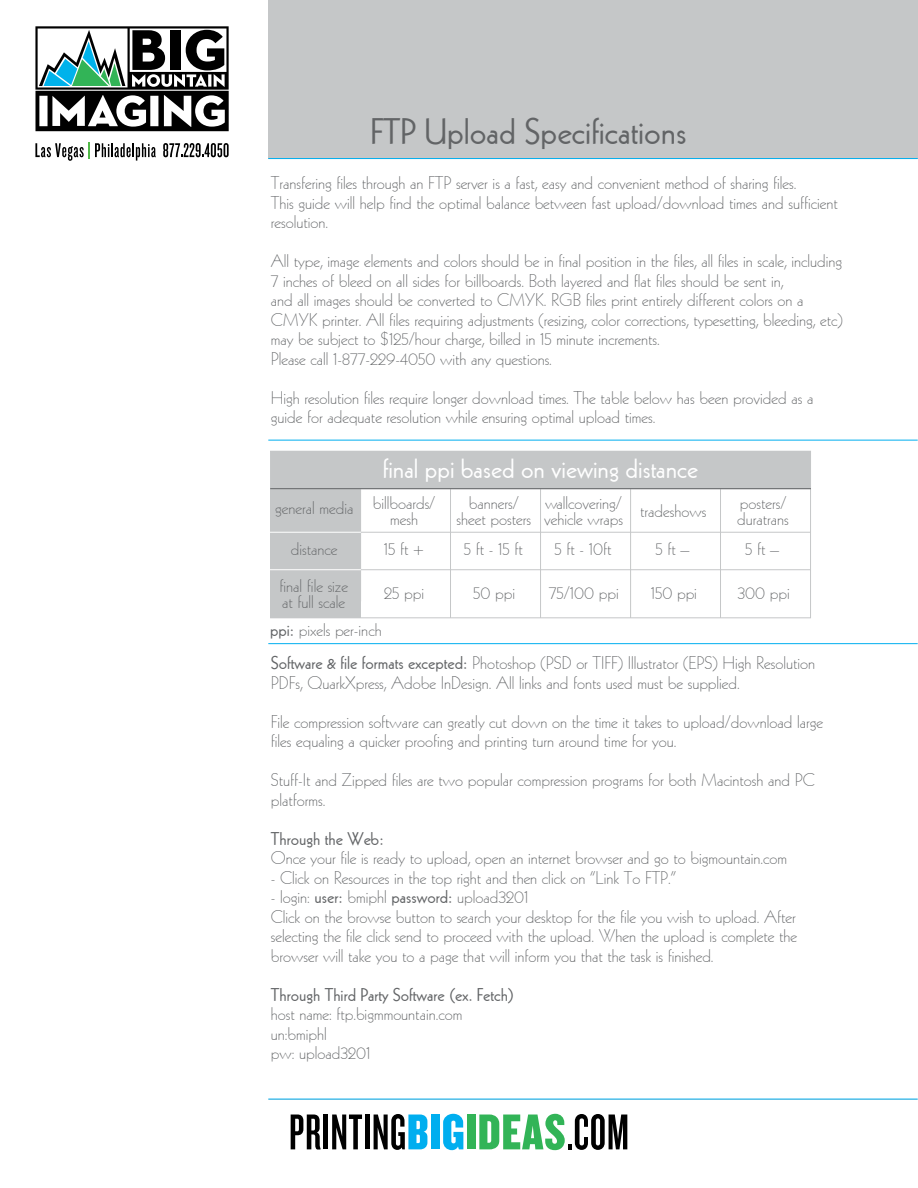
<style>
.page{position:relative;width:918px;height:1188px;background:#fff}
.page>*{position:absolute;margin:0;border:0;box-sizing:border-box;transform-origin:0 0}
.t1{font:36px "Kabel";color:#626466}
.t2{font:27px "Kabel";color:#fff}
.t3{font:300 18px/19.5px "Kabel";color:#626466}
.t4{font:18px "Kabel";color:#626466}
.s1{font-weight:400}
</style>
<div class="page">
<div style="left:268px;top:0;width:650px;height:159px;background:#c5c7c8"></div>
<hr style="left:268px;top:158px;width:650px;height:1px;background:#00aeef">
<hr style="left:268px;top:440px;width:650px;height:1px;background:#00aeef">
<hr style="left:268px;top:1099px;width:650px;height:1px;background:#00aeef">
<hr style="left:268px;top:643px;width:650px;height:1px;background:#00aeef">
<hr style="left:271px;top:569px;width:540px;height:1px;background:#c5c7c8">
<hr style="left:271px;top:532px;width:540px;height:1px;background:#c5c7c8">
<hr style="left:720px;top:451px;width:1px;height:167px;background:#c5c7c8">
<hr style="left:630px;top:451px;width:1px;height:167px;background:#c5c7c8">
<hr style="left:540px;top:451px;width:1px;height:167px;background:#c5c7c8">
<hr style="left:450px;top:451px;width:1px;height:167px;background:#c5c7c8">
<div style="left:271px;top:451px;width:539px;height:38px;background:#c5c7c8"></div>
<div style="left:270px;top:487px;width:91px;height:131px;background:#c5c7c8"></div>
<hr style="left:270px;top:532px;width:91px;height:1px;background:#fff">
<hr style="left:270px;top:569px;width:91px;height:1px;background:#fff">
<hr style="left:270px;top:488px;width:541px;height:1px;background:#626466">
<svg style="left:35px;top:26px;width:194px;height:105px"></svg>
<svg style="left:291px;top:1115px;width:29px;height:35px"></svg>
<hr style="left:324px;top:1115px;width:4px;height:34px;background:#000">
<svg style="left:332px;top:1115px;width:30px;height:34px"></svg>
<div style="left:365px;top:1115px;width:5px;height:34px;background:#000"></div>
<svg style="left:374px;top:1114px;width:53px;height:36px"></svg>
<div style="left:431px;top:1115px;width:8px;height:34px;background:#00aeef"></div>
<svg style="left:443px;top:1114px;width:20px;height:36px"></svg>
<div style="left:467px;top:1115px;width:8px;height:34px;background:#32b457"></div>
<svg style="left:479px;top:1114px;width:148px;height:36px"></svg>
<svg style="left:35px;top:142px;width:121px;height:19px"></svg>
<svg style="left:163px;top:143px;width:66px;height:14px"></svg>
<h1 class="t1" style="left:371px;top:111px;width:318px">FTP Upload Specifications</h1>
<p class="t3" style="left:271px;top:174px;width:569px">Transfering files through an FTP server is a fast, easy and convenient method of sharing files.<br>This guide will help find the optimal balance between fast upload/download times and sufficient resolution.</p>
<p class="t3" style="left:271px;top:252px;width:574px">All type, image elements and colors should be in final position in the files, all files in scale, including 7 inches of bleed on all sides for billboards. Both layered and flat files should be sent in,<br>and all images should be converted to CMYK. RGB files print entirely different colors on a CMYK printer. All files requiring adjustments (resizing, color corrections, typesetting, bleeding, etc) may be subject to $125/hour charge, billed in 15 minute increments.<br>Please call 1-877-229-4050 with any questions.</p>
<p class="t3" style="left:271px;top:388px;width:544px">High resolution files require longer download times. The table below has been provided as a guide for adequate resolution while ensuring optimal upload times.</p>
<p class="t3" style="left:275px;top:498px;width:80px">general media</p>
<p class="t3" style="left:280px;top:531px;width:70px;line-height:36.6px;text-align:center">distance final file size</p>
<p class="t3" style="left:282px;top:593px;width:65px">at full scale</p>
<h2 class="t2" style="left:383px;top:453px;width:317px">final ppi based on viewing distance</h2>
<p class="t3" style="left:373px;top:495px;width:64px;line-height:16.5px;text-align:center">billboards/ mesh</p>
<p class="t3" style="left:384px;top:540px;width:42px">15 ft +</p>
<p class="t3" style="left:384px;top:584px;width:41px">25 ppi</p>
<p class="t3" style="left:457px;top:495px;width:76px;line-height:16.5px;text-align:center">banners/ sheet posters</p>
<p class="t3" style="left:544px;top:495px;width:80px;line-height:16.5px">wallcovering/ vehicle wraps</p>
<p class="t3" style="left:640px;top:501px;width:68px">tradeshows</p>
<p class="t3" style="left:464px;top:540px;width:60px">5 ft - 15 ft</p>
<p class="t3" style="left:554px;top:540px;width:58px">5 ft - 10ft</p>
<p class="t3" style="left:656px;top:540px;width:35px">5 ft –</p>
<p class="t3" style="left:745px;top:540px;width:35px">5 ft –</p>
<p class="t3" style="left:473px;top:584px;width:43px">50 ppi</p>
<p class="t3" style="left:549px;top:584px;width:71px">75/100 ppi</p>
<p class="t3" style="left:651px;top:584px;width:48px">150 ppi</p>
<p class="t3" style="left:738px;top:584px;width:54px">300 ppi</p>
<p class="t3" style="left:737px;top:495px;width:53px;line-height:16.5px">posters/ duratrans</p>
<p class="t3" style="left:270px;top:621px;width:113px"><span class="s1">ppi:</span> pixels per-inch</p>
<p class="t3" style="left:271px;top:654px;width:546px"><span class="s1">Software &amp; file formats excepted:</span> Photoshop (PSD or TIFF) Illustrator (EPS) High Resolution<br>PDFs, QuarkXpress, Adobe InDesign. All links and fonts used must be supplied.</p>
<p class="t3" style="left:271px;top:712px;width:554px">File compression software can greatly cut down on the time it takes to upload/download large files equaling a quicker proofing and printing turn around time for you.</p>
<p class="t3" style="left:271px;top:771px;width:545px">Stuff-It and Zipped files are two popular compression programs for both Macintosh and PC platforms.</p>
<p class="t4" style="left:271px;top:828px;width:114px">Through the Web:</p>
<p class="t3" style="left:271px;top:849px;width:518px">Once your file is ready to upload, open an internet browser and go to bigmountain.com</p>
<p class="t3" style="left:271px;top:868px;width:407px">- Click on Resources in the top right and then click on “Link To FTP.”</p>
<p class="t3" style="left:271px;top:888px;width:528px">- login: <span class="s1">user:</span> bmiphl <span class="s1">password:</span> upload3201<br>Click on the browse button to search your desktop for the file you wish to upload. After selecting the file click send to proceed with the upload. When the upload is complete the browser will take you to a page that will inform you that the task is finished.</p>
<p class="t4" style="left:271px;top:984px;width:245px">Through Third Party Software (ex. Fetch)</p>
<p class="t3" style="left:271px;top:1005px;width:193px">host name: ftp.bigmmountain.com un:bmiphl<br>pw: upload3201</p>
</div>
